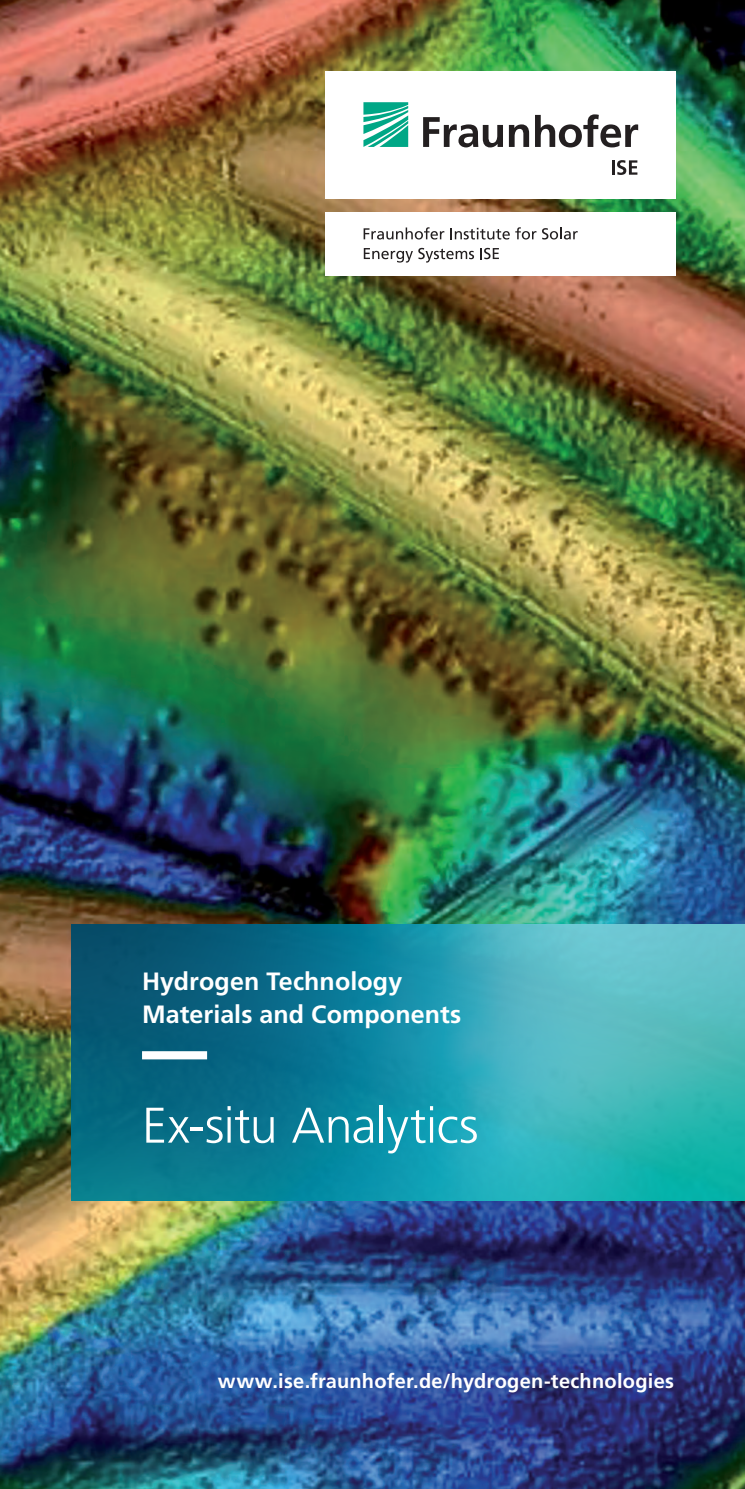
<style>
.page{position:relative;width:745px;height:1489px;background:#fff}
.page>*{position:absolute;margin:0;border:0;box-sizing:border-box;transform-origin:0 0}
.t1{font:300 50px "Frutiger LT Com";letter-spacing:-.01em;color:#fff}
.t2{font:700 25px/32.5px "Frutiger LT Com";letter-spacing:.005em;color:#fff}
.t3{font:700 20px "Frutiger LT Com";letter-spacing:.015em;color:#fff}
</style>
<div class="page">
<img style="left:0;top:0;width:744px;height:1488px">
<svg style="left:71px;top:924px;width:673px;height:276px;background:#2292a3"></svg>
<div style="left:325px;top:71px;width:350px;height:127px;background:#fff"></div>
<div style="left:325px;top:212px;width:350px;height:63px;background:#fff"></div>
<svg style="left:363px;top:227px;width:81px;height:12px"></svg>
<svg style="left:450px;top:228px;width:59px;height:11px"></svg>
<svg style="left:515px;top:227px;width:62px;height:12px"></svg>
<svg style="left:363px;top:248px;width:111px;height:14px"></svg>
<svg style="left:480px;top:248px;width:18px;height:11px"></svg>
<svg style="left:363px;top:102px;width:45px;height:45px"></svg>
<svg style="left:423px;top:114px;width:215px;height:33px"></svg>
<hr style="left:611px;top:160px;width:3px;height:15px;background:#231f20">
<svg style="left:617px;top:160px;width:20px;height:15px"></svg>
<svg style="left:142px;top:1051px;width:531px;height:8px;background:#44a4b5"></svg>
<p class="t2" style="left:142px;top:965px;width:320px">Hydrogen Technology<br>Materials and Components</p>
<h1 class="t1" style="left:142px;top:1096px;width:338px">Ex-situ Analytics</h1>
<p class="t3" style="left:218px;top:1369px;width:457px">www.ise.fraunhofer.de/hydrogen-technologies</p>
</div>
